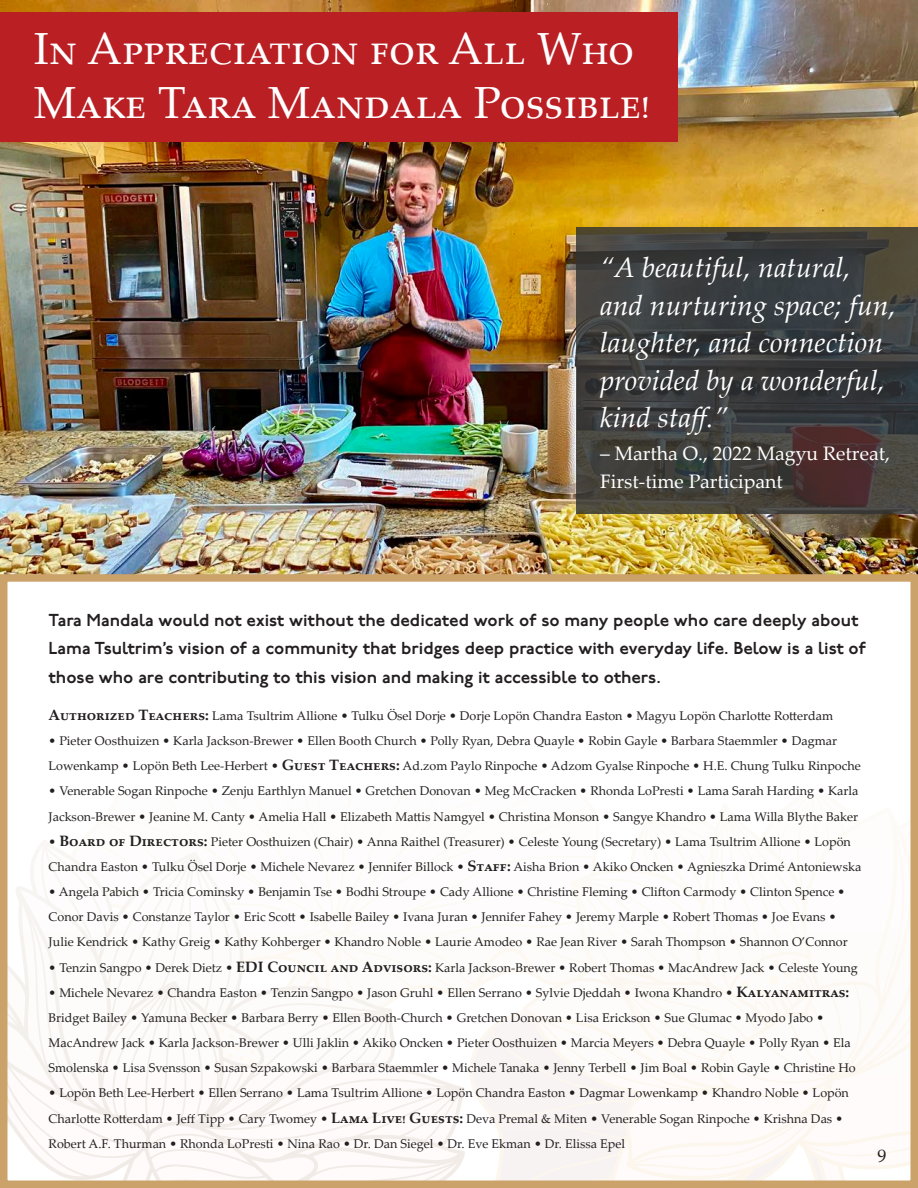
<style>
.page{position:relative;width:918px;height:1188px;background:#fff}
.page>*{position:absolute;margin:0;border:0;box-sizing:border-box;transform-origin:0 0}
.t1{font:45px/54px "Palatino Linotype";color:#fff}
.t2{font:italic 28.5px/37.5px "Palatino Linotype";color:#fff}
.t3{font:19.5px/27.5px "Palatino Linotype";color:#fff}
.t4{font:18px "Palatino Linotype";color:#231f20}
.t5{font:600 17.25px/28.5px "P22 Underground";color:#231f20}
.t6{font:12.6px/25.2px "Palatino Linotype";color:#231f20}
.s1{font-weight:700;font-size:15px}
</style>
<div class="page">
<svg style="left:465px;top:924px;width:57px;height:255px"></svg>
<svg style="left:143px;top:852px;width:322px;height:327px"></svg>
<svg style="left:9px;top:840px;width:134px;height:339px"></svg>
<svg style="left:220px;top:1029px;width:35px;height:35px"></svg>
<svg style="left:857px;top:890px;width:52px;height:279px"></svg>
<svg style="left:522px;top:890px;width:335px;height:289px"></svg>
<svg style="left:741px;top:959px;width:61px;height:38px"></svg>
<img style="left:0;top:0;width:918px;height:574px">
<div style="left:0;top:13px;width:677px;height:129px;background:#ba1f24"></div>
<svg style="left:576px;top:227px;width:342px;height:286px"></svg>
<div style="left:0;top:574px;width:918px;height:614px;border:8px solid #cba269"></div>
<h1 class="t1" style="left:34px;top:20px;width:617px">In Appreciation for All Who<br>Make Tara Mandala Possible!</h1>
<h2 class="t2" style="left:600px;top:247px;width:297px">“A beautiful, natural, and nurturing space; fun, laughter, and connection provided by a wonderful, kind staff.”</h2>
<h3 class="t3" style="left:600px;top:439px;width:291px">– Martha O., 2022 Magyu Retreat,<br>First-time Participant</h3>
<p class="t5" style="left:49px;top:606px;width:819px">Tara Mandala would not exist without the dedicated work of so many people who care deeply about<br>Lama Tsultrim’s vision of a community that bridges deep practice with everyday life. Below is a list of those who are contributing to this vision and making it accessible to others.</p>
<p class="t6" style="left:49px;top:703px;width:786px"><span class="s1">Authorized Teachers:</span> Lama Tsultrim Allione • Tulku Ösel Dorje • Dorje Lopön Chandra Easton • Magyu Lopön Charlotte Rotterdam</p>
<p class="t6" style="left:49px;top:728px;width:814px">• Pieter Oosthuizen • Karla Jackson-Brewer • Ellen Booth Church • Polly Ryan, Debra Quayle • Robin Gayle • Barbara Staemmler • Dagmar<br>Lowenkamp • Lopön Beth Lee-Herbert • <span class="s1">Guest Teachers:</span> Ad.zom Paylo Rinpoche • Adzom Gyalse Rinpoche • H.E. Chung Tulku Rinpoche</p>
<p class="t6" style="left:49px;top:778px;width:811px">• Venerable Sogan Rinpoche • Zenju Earthlyn Manuel • Gretchen Donovan • Meg McCracken • Rhonda LoPresti • Lama Sarah Harding • Karla<br>Jackson-Brewer • Jeanine M. Canty • Amelia Hall • Elizabeth Mattis Namgyel • Christina Monson • Sangye Khandro • Lama Willa Blythe Baker</p>
<p class="t6" style="left:49px;top:828px;width:814px">• <span class="s1">Board of Directors:</span> Pieter Oosthuizen (Chair) • Anna Raithel (Treasurer) • Celeste Young (Secretary) • Lama Tsultrim Allione • Lopön<br>Chandra Easton • Tulku Ösel Dorje • Michele Nevarez • Jennifer Billock • <span class="s1">Staff:</span> Aisha Brion • Akiko Oncken • Agnieszka Drimé Antoniewska</p>
<p class="t6" style="left:49px;top:879px;width:801px">• Angela Pabich • Tricia Cominsky • Benjamin Tse • Bodhi Stroupe • Cady Allione • Christine Fleming • Clifton Carmody • Clinton Spence •<br>Conor Davis • Constanze Taylor • Eric Scott • Isabelle Bailey • Ivana Juran • Jennifer Fahey • Jeremy Marple • Robert Thomas • Joe Evans •<br>Julie Kendrick • Kathy Greig • Kathy Kohberger • Khandro Noble • Laurie Amodeo • Rae Jean River • Sarah Thompson • Shannon O’Connor</p>
<p class="t6" style="left:49px;top:954px;width:811px">• Tenzin Sangpo • Derek Dietz • <span class="s1">EDI Council and Advisors:</span> Karla Jackson-Brewer • Robert Thomas • MacAndrew Jack • Celeste Young</p>
<p class="t6" style="left:49px;top:979px;width:809px">• Michele Nevarez • Chandra Easton • Tenzin Sangpo • Jason Gruhl • Ellen Serrano • Sylvie Djeddah • Iwona Khandro • <span class="s1">Kalyanamitras:<br></span>Bridget Bailey • Yamuna Becker • Barbara Berry • Ellen Booth-Church • Gretchen Donovan • Lisa Erickson • Sue Glumac • Myodo Jabo • MacAndrew Jack • Karla Jackson-Brewer • Ulli Jaklin • Akiko Oncken • Pieter Oosthuizen • Marcia Meyers • Debra Quayle • Polly Ryan • Ela Smolenska • Lisa Svensson • Susan Szpakowski • Barbara Staemmler • Michele Tanaka • Jenny Terbell • Jim Boal • Robin Gayle • Christine Ho</p>
<p class="t6" style="left:49px;top:1080px;width:802px">• Lopön Beth Lee-Herbert • Ellen Serrano • Lama Tsultrim Allione • Lopön Chandra Easton • Dagmar Lowenkamp • Khandro Noble • Lopön<br>Charlotte Rotterdam • Jeff Tipp • Cary Twomey • <span class="s1">Lama Live! Guests:</span> Deva Premal &amp; Miten • Venerable Sogan Rinpoche • Krishna Das •<br>Robert A.F. Thurman • Rhonda LoPresti • Nina Rao • Dr. Dan Siegel • Dr. Eve Ekman • Dr. Elissa Epel</p>
<h3 class="t4" style="left:878px;top:1143px;width:10px">9</h3>
</div>
